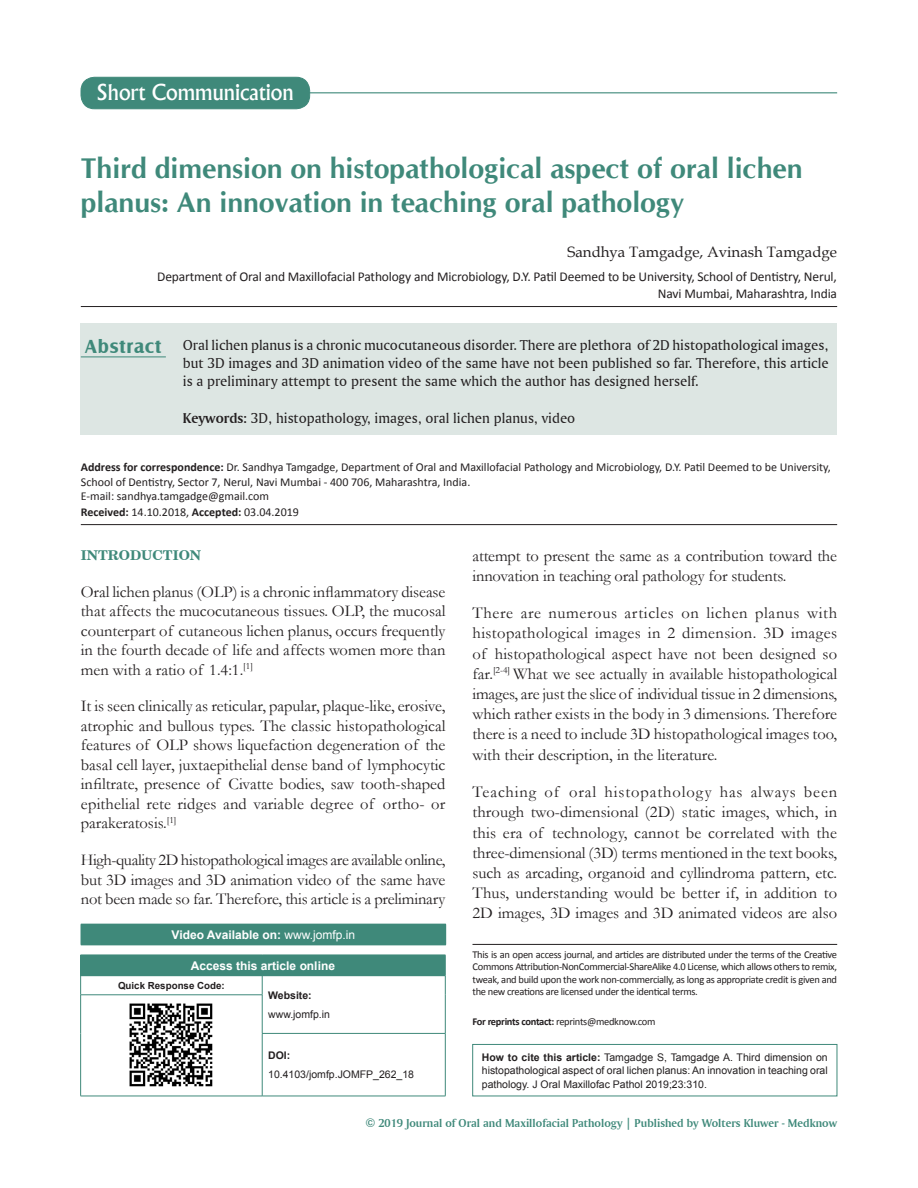
<style>
.page{position:relative;width:918px;height:1188px;background:#fff}
.page>*{position:absolute;margin:0;border:0;box-sizing:border-box;transform-origin:0 0}
.AT{font:700 28.5px/34.2px "CG Omega";color:#3f897a}
.AH{font:500 21px "Albertus";color:#fff}
.ABSH{font:700 19.5px "Castle T";letter-spacing:.04em;color:#3f897a}
.TX{font:16.5px/20.2px "Garamond";color:#231f20;text-align:justify}
.ABS{font:15px/18px "Amerigo BT Roman A";color:#231f20;text-align:justify}
.KWD{font:15px "Amerigo BT Roman A";color:#231f20}
.AU{font:15px "Book Antiqua";color:#231f20}
.AFF{font:13.5px/16.2px "Calibri";letter-spacing:-.01em;color:#231f20;text-align:right}
.t1{font:700 13.5px "Century Schoolbook BT";color:#3f897a}
.ADD{font:12px/14.4px "Calibri";color:#231f20}
.t2{font:12px "Amerigo BT Bold A";color:#3f897a}
.AAO{font:700 12px "Arial";color:#fff}
.HIS{font:12px "Calibri";color:#231f20}
.TX-2{font:10.5px/12.6px "Calibri";letter-spacing:-.03em;color:#231f20;text-align:justify}
.SRC{font:10.5px/13.5px "Arial";color:#231f20;text-align:justify}
.WEB{font:10.5px "Arial";color:#231f20}
.WEB-2{font:700 10.5px "Arial";color:#231f20}
.QRC{font:700 9.75px "Arial";color:#231f20}
.s1{font-family:"Amerigo BT Bold A"}
.s2{font-weight:700}
.s3{font-weight:400}
</style>
<div class="page">
<div style="left:81px;top:77px;width:229px;height:32px;background:#3f897a;border-radius:14px"></div>
<div style="left:81px;top:77px;width:229px;height:32px;border:1px solid #3f897a;border-radius:14px"></div>
<hr style="left:261px;top:92px;width:576px;height:1px;background:#3f897a">
<hr style="left:81px;top:306px;width:756px;height:1px;background:#231f20">
<div style="left:81px;top:323px;width:756px;height:112px;background:#dde6e3"></div>
<hr style="left:81px;top:357px;width:85px;height:1px;background:#3f897a">
<hr style="left:81px;top:524px;width:756px;height:1px;background:#231f20">
<div style="left:81px;top:955px;width:364px;height:21px;background:#3f897a"></div>
<svg style="left:80px;top:955px;width:1px;height:40px"></svg>
<hr style="left:80px;top:995px;width:182px;height:1px;background:#3f897a">
<hr style="left:80px;top:995px;width:1px;height:38px;background:#3f897a">
<hr style="left:80px;top:1033px;width:1px;height:63px;background:#3f897a">
<hr style="left:80px;top:1096px;width:182px;height:1px;background:#3f897a">
<svg style="left:262px;top:976px;width:1px;height:19px"></svg>
<svg style="left:445px;top:955px;width:1px;height:40px"></svg>
<hr style="left:262px;top:995px;width:1px;height:38px;background:#3f897a">
<hr style="left:445px;top:995px;width:1px;height:38px;background:#3f897a">
<hr style="left:262px;top:1033px;width:183px;height:1px;background:#3f897a">
<hr style="left:262px;top:1034px;width:1px;height:62px;background:#3f897a">
<hr style="left:445px;top:1034px;width:1px;height:62px;background:#3f897a">
<hr style="left:262px;top:1096px;width:183px;height:1px;background:#3f897a">
<img style="left:129px;top:1003px;width:84px;height:84px">
<div style="left:472px;top:1044px;width:365px;height:52px;border:1px solid #3f897a"></div>
<hr style="left:472px;top:944px;width:365px;height:1px;background:#231f20">
<div style="left:81px;top:924px;width:365px;height:21px;background:#3f897a"></div>
<hr style="left:81px;top:945px;width:365px;height:1px;background:#3f897a">
<p class="AH" style="left:97px;top:80px;width:198px">Short Communication</p>
<p class="AT" style="left:81px;top:151px;width:723px">Third dimension on histopathological aspect of oral lichen planus: An innovation in teaching oral pathology</p>
<p class="AU" style="left:568px;top:241px;width:271px">Sandhya Tamgadge, Avinash Tamgadge</p>
<p class="AFF" style="left:157px;top:269px;width:681px">Department of Oral and Maxillofacial Pathology and Microbiology, D.Y. Patil Deemed to be University, School of Dentistry, Nerul,<br>Navi Mumbai, Maharashtra, India</p>
<p class="ABSH" style="left:85px;top:335px;width:78px">Abstract</p>
<p class="ABS" style="left:183px;top:336px;width:647px">Oral lichen planus is a chronic mucocutaneous disorder. There are plethora of 2D histopathological images, but 3D images and 3D animation video of the same have not been published so far. Therefore, this article is a preliminary attempt to present the same which the author has designed herself.</p>
<p class="KWD" style="left:183px;top:409px;width:394px"><span class="s1">Keywords:</span> 3D, histopathology, images, oral lichen planus, video</p>
<p class="ADD" style="left:81px;top:460px;width:752px"><span class="s2">Address for correspondence:</span> Dr. Sandhya Tamgadge, Department of Oral and Maxillofacial Pathology and Microbiology, D.Y. Patil Deemed to be University,<br>School of Dentistry, Sector 7, Nerul, Navi Mumbai ‑ 400 706, Maharashtra, India.<br>E‑mail: sandhya.tamgadge@gmail.com</p>
<p class="HIS" style="left:81px;top:503px;width:220px"><span class="s2">Received:</span> 14.10.2018, <span class="s2">Accepted:</span> 03.04.2019</p>
<h1 class="t1" style="left:81px;top:547px;width:122px">INTRODUCTION</h1>
<p class="TX" style="left:81px;top:581px;width:366px;line-height:19.5px">Oral lichen planus (OLP) is a chronic inflammatory disease that affects the mucocutaneous tissues. OLP, the mucosal counterpart of cutaneous lichen planus, occurs frequently in the fourth decade of life and affects women more than men with a ratio of 1.4:1.<sup>[1]</sup></p>
<p class="TX" style="left:81px;top:696px;width:366px;line-height:19.5px">It is seen clinically as reticular, papular, plaque‑like, erosive, atrophic and bullous types. The classic histopathological features of OLP shows liquefaction degeneration of the basal cell layer, juxtaepithelial dense band of lymphocytic infiltrate, presence of Civatte bodies, saw tooth‑shaped epithelial rete ridges and variable degree of ortho‑ or parakeratosis.<sup>[1]</sup></p>
<p class="TX" style="left:81px;top:850px;width:366px;line-height:19.5px">High‑quality 2D histopathological images are available online, but 3D images and 3D animation video of the same have not been made so far. Therefore, this article is a preliminary</p>
<p class="AAO" style="left:172px;top:926px;width:185px">Video Available on: <span class="s3">www.jomfp.in</span></p>
<p class="AAO" style="left:191px;top:957px;width:146px">Access this article online</p>
<p class="QRC" style="left:118px;top:978px;width:108px">Quick Response Code:</p>
<p class="WEB-2" style="left:268px;top:988px;width:45px">Website:</p>
<p class="WEB" style="left:268px;top:1007px;width:63px">www.jomfp.in</p>
<p class="WEB-2" style="left:268px;top:1048px;width:24px">DOI:</p>
<p class="WEB" style="left:268px;top:1067px;width:147px">10.4103/jomfp.JOMFP_262_18</p>
<p class="TX" style="left:472px;top:545px;width:366px">attempt to present the same as a contribution toward the innovation in teaching oral pathology for students.</p>
<p class="TX" style="left:472px;top:602px;width:366px">There are numerous articles on lichen planus with histopathological images in 2 dimension. 3D images of histopathological aspect have not been designed so far.<sup>[2‑4]</sup> What we see actually in available histopathological images, are just the slice of individual tissue in 2 dimensions, which rather exists in the body in 3 dimensions. Therefore there is a need to include 3D histopathological images too, with their description, in the literature.</p>
<p class="TX" style="left:472px;top:781px;width:366px">Teaching of oral histopathology has always been through two‑dimensional (2D) static images, which, in this era of technology, cannot be correlated with the three‑dimensional (3D) terms mentioned in the text books, such as arcading, organoid and cyllindroma pattern, etc.<br>Thus, understanding would be better if, in addition to 2D images, 3D images and 3D animated videos are also</p>
<p class="TX-2" style="left:472px;top:947px;width:366px">This is an open access journal, and articles are distributed under the terms of the Creative Commons Attribution‑NonCommercial‑ShareAlike 4.0 License, which allows others to remix, tweak, and build upon the work non‑commercially, as long as appropriate credit is given and the new creations are licensed under the identical terms.</p>
<p class="TX-2" style="left:472px;top:1015px;width:185px"><span class="s2">For reprints contact:</span> reprints@medknow.com</p>
<p class="SRC" style="left:482px;top:1050px;width:347px"><span class="s2">How to cite this article:</span> Tamgadge S, Tamgadge A. Third dimension on histopathological aspect of oral lichen planus: An innovation in teaching oral pathology. J Oral Maxillofac Pathol 2019;23:310.</p>
<p class="t2" style="left:365px;top:1116px;width:473px">© 2019 Journal of Oral and Maxillofacial Pathology | Published by Wolters Kluwer ‑ Medknow</p>
</div>
